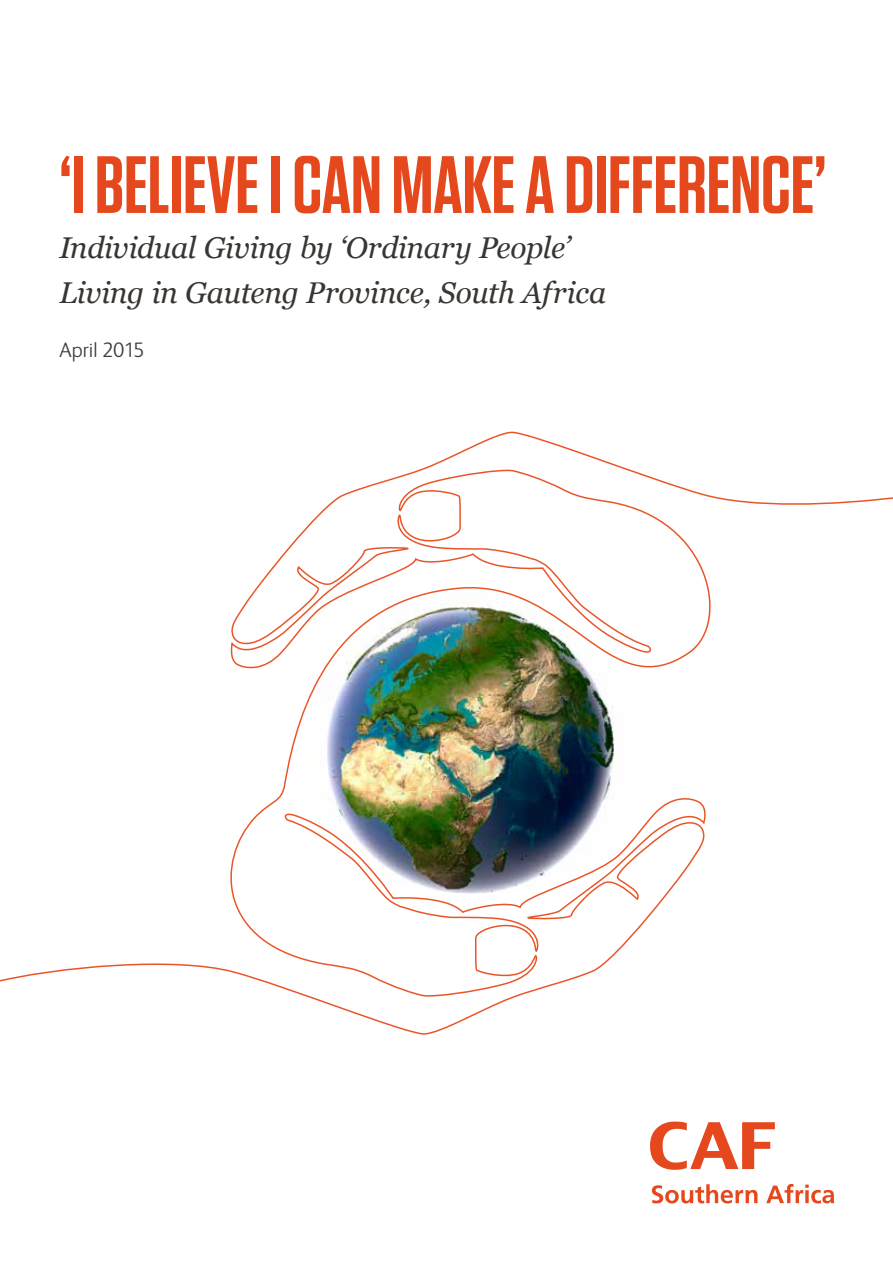
<style>
.page{position:relative;width:893px;height:1263px;background:#fff}
.page>*{position:absolute;margin:0;border:0;box-sizing:border-box;transform-origin:0 0}
.t1{font:600 81px "Tungsten";letter-spacing:-.005em;color:#e5481d}
.t2{font:italic 30px/45px "Georgia";letter-spacing:-.01em;color:#383532}
.t3{font:300 21px "FS Albert Pro";letter-spacing:-.01em;color:#3c3c3b}
</style>
<div class="page">
<svg style="left:0;top:431px;width:893px;height:604px"></svg>
<svg style="left:650px;top:1121px;width:125px;height:49px"></svg>
<svg style="left:652px;top:1184px;width:105px;height:19px"></svg>
<svg style="left:766px;top:1184px;width:68px;height:19px"></svg>
<h1 class="t1" style="left:60px;top:142px;width:768px">‘I BELIEVE I CAN MAKE A DIFFERENCE’</h1>
<p class="t2" style="left:60px;top:224px;width:548px">Individual Giving by ‘Ordinary People’<br>Living in Gauteng Province, South Africa</p>
<p class="t3" style="left:60px;top:335px;width:87px">April 2015</p>
</div>
